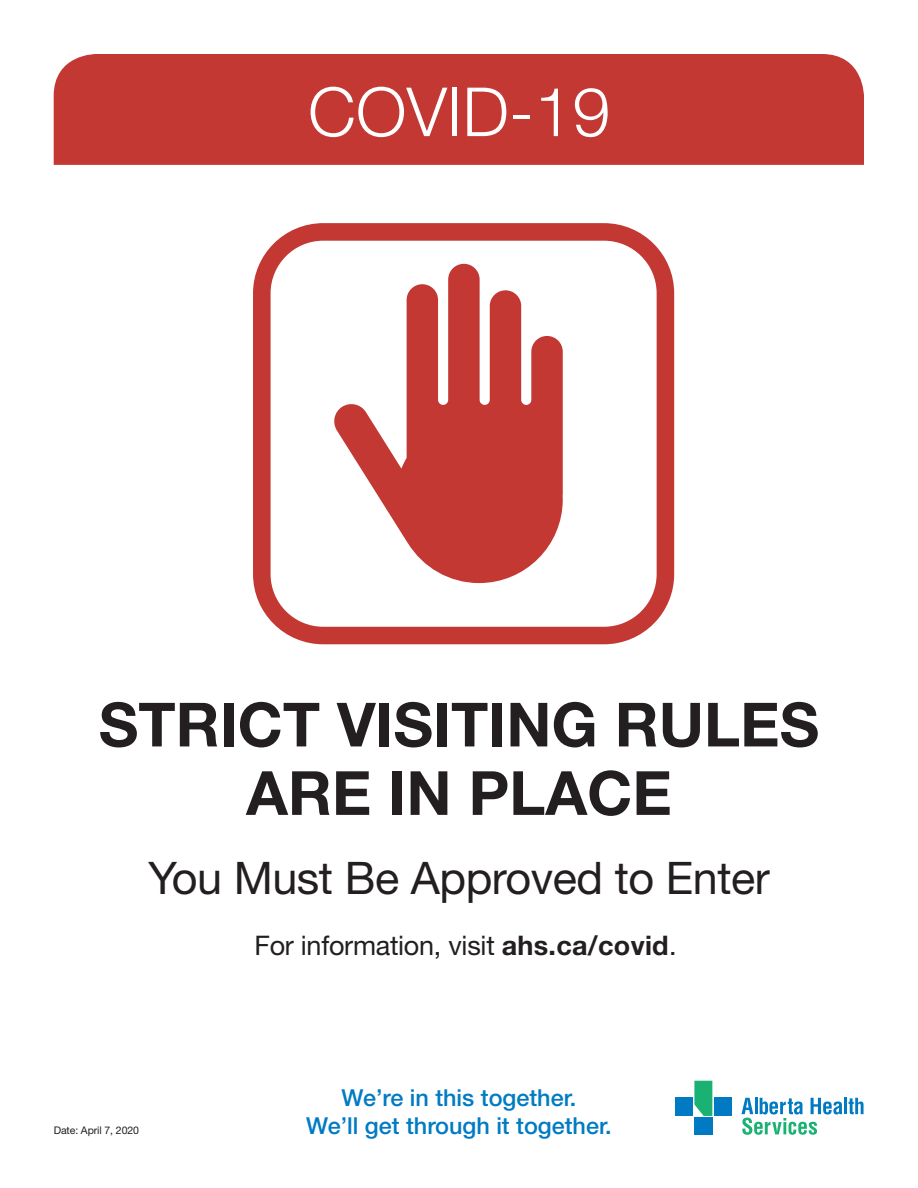
<style>
.page{position:relative;width:918px;height:1188px;background:#fff}
.page>*{position:absolute;margin:0;border:0;box-sizing:border-box;transform-origin:0 0}
.t1{font:300 67.8px "Helvetica Neue LT Std";letter-spacing:.005em;color:#fff}
.t2{font:700 61.05px/68.4px "Helvetica Neue LT Std";color:#231f20;text-align:center}
.t3{font:45px "Helvetica Neue LT Std";letter-spacing:-.01em;color:#231f20}
.t4{font:27px "Helvetica Neue LT Std";letter-spacing:-.01em;color:#231f20}
.t5{font:500 23.4px/28px "Helvetica Neue LT Std";color:#007bc3;text-align:center}
.t6{font:10.5px "Helvetica Neue LT Std";letter-spacing:-.01em;color:#231f20}
.s1{font-weight:700}
</style>
<div class="page">
<div style="left:54px;top:54px;width:810px;height:111px;background:#c33832"></div>
<svg style="left:253px;top:223px;width:421px;height:421px"></svg>
<svg style="left:332px;top:264px;width:231px;height:319px;fill:#c33832"></svg>
<hr style="left:844px;top:1098px;width:3px;height:16px;background:#007ac2">
<svg style="left:849px;top:1098px;width:15px;height:17px"></svg>
<svg style="left:741px;top:1098px;width:101px;height:37px"></svg>
<div style="left:676px;top:1098px;width:17px;height:18px;background:#007ac2"></div>
<div style="left:714px;top:1098px;width:17px;height:18px;background:#007ac2"></div>
<div style="left:694px;top:1118px;width:18px;height:17px;background:#007ac2"></div>
<svg style="left:694px;top:1081px;width:18px;height:35px"></svg>
<p class="t1" style="left:308px;top:71px;width:304px">COVID-19</p>
<p class="t2" style="left:99px;top:689px;width:722px">STRICT VISITING RULES<br>ARE IN PLACE</p>
<p class="t3" style="left:148px;top:851px;width:623px">You Must Be Approved to Enter</p>
<p class="t6" style="left:54px;top:1124px;width:87px">Date: April 7, 2020</p>
<p class="t4" style="left:254px;top:929px;width:424px">For information, visit <span class="s1">ahs.ca/covid</span>.</p>
<p class="t5" style="left:306px;top:1083px;width:307px">We’re in this together.<br>We’ll get through it together.</p>
</div>
